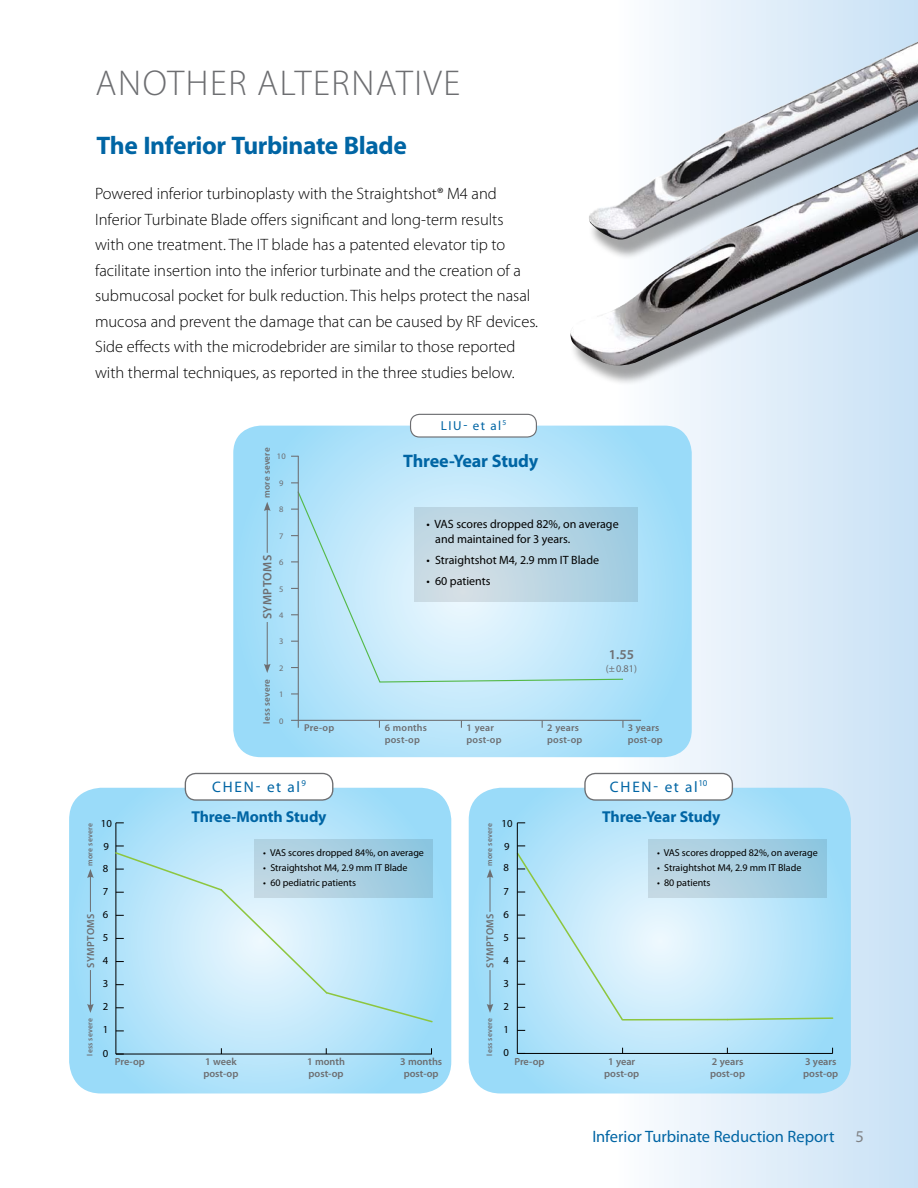
<style>
.page{position:relative;width:918px;height:1188px;background:#fff}
.page>*{position:absolute;margin:0;border:0;box-sizing:border-box;transform-origin:0 0}
.t1{font:300 36px "Myriad Pro";color:#6d6e71}
.t2{font:700 25.5px "Myriad Pro";letter-spacing:-.015em;color:#0065a4}
.t3{font:700 18.15px "Myriad Pro";letter-spacing:-.01em;color:#0065a4}
.t4{font:300 16.5px/25.5px "Myriad Pro";color:#000}
.t5{font:16.5px "Myriad Pro";letter-spacing:-.005em;color:#0065a4}
.t6{font:16.5px "Myriad Pro";color:#808285}
.t7{font:700 15.9px "Myriad Pro";letter-spacing:-.01em;color:#0065a4}
.t8{font:15.3px "Myriad Pro";letter-spacing:.105em;color:#0065a4}
.t9{font:600 13.65px "Myriad Pro";color:#6d6e71}
.t10{font:13.05px "Myriad Pro";color:#0065a4}
.t11{font:600 12.15px "Myriad Pro";letter-spacing:.04em;color:#6d6e71}
.t12{font:12px/14.9px "Myriad Pro";color:#000}
.t13{font:10.65px "Myriad Pro";color:#000}
.t14{font:600 10.35px/12.1px "Myriad Pro";color:#6d6e71}
.t15{font:600 10.2px "Myriad Pro";letter-spacing:.04em;color:#6d6e71}
.t16{font:10.2px "Myriad Pro";color:#6d6e71}
.t17{font:10.05px "Myriad Pro";color:#000}
.t18{font:600 10.05px/11.6px "Myriad Pro";letter-spacing:.02em;color:#6d6e71}
.t19{font:600 9.15px "Myriad Pro";letter-spacing:.02em;color:#6d6e71}
.t20{font:8.4px "Myriad Pro";color:#6d6e71}
.t21{font:600 7.65px "Myriad Pro";letter-spacing:.02em;color:#6d6e71}
</style>
<div class="page">
<div style="left:609px;top:0;width:309px;height:1188px;background:linear-gradient(to right,#fdfdfe,#c7e1f5)"></div>
<svg style="left:233px;top:426px;width:459px;height:331px"></svg>
<svg style="left:69px;top:788px;width:382px;height:306px"></svg>
<svg style="left:469px;top:788px;width:382px;height:306px"></svg>
<hr style="left:116px;top:1054px;width:316px;height:1px;background:#000">
<hr style="left:116px;top:823px;width:1px;height:231px;background:#000">
<svg style="left:114px;top:846px;width:320px;height:178px"></svg>
<hr style="left:622px;top:1019px;width:106px;height:2px;background:#8dc63f">
<svg style="left:726px;top:1017px;width:108px;height:4px"></svg>
<hr style="left:517px;top:1053px;width:316px;height:1px;background:#000">
<hr style="left:517px;top:823px;width:1px;height:230px;background:#000">
<svg style="left:515px;top:846px;width:110px;height:176px"></svg>
<hr style="left:90px;top:876px;width:1px;height:36px;background:#6d6e71">
<svg style="left:87px;top:869px;width:7px;height:9px"></svg>
<hr style="left:90px;top:970px;width:1px;height:36px;background:#6d6e71">
<svg style="left:87px;top:1004px;width:7px;height:9px"></svg>
<hr style="left:490px;top:876px;width:1px;height:36px;background:#6d6e71">
<svg style="left:487px;top:869px;width:6px;height:9px"></svg>
<hr style="left:490px;top:970px;width:1px;height:36px;background:#6d6e71">
<svg style="left:487px;top:1004px;width:6px;height:9px"></svg>
<div style="left:185px;top:773px;width:148px;height:27px;background:#fff;border-radius:10px"></div>
<div style="left:185px;top:773px;width:148px;height:28px;border:1px solid #6d6e71;border-radius:10px"></div>
<div style="left:585px;top:773px;width:147px;height:27px;background:#fff;border-radius:10px"></div>
<div style="left:584px;top:773px;width:149px;height:28px;border:1px solid #6d6e71;border-radius:10px"></div>
<div style="left:255px;top:839px;width:178px;height:58px;background:linear-gradient(to right,#c2d8e3,#91c7e0)"></div>
<div style="left:649px;top:839px;width:178px;height:58px;background:linear-gradient(to right,#c2d8e3,#93c8e0)"></div>
<svg style="left:297px;top:490px;width:327px;height:193px"></svg>
<hr style="left:291px;top:720px;width:350px;height:1px;background:#6d6e71">
<hr style="left:298px;top:456px;width:1px;height:272px;background:#6d6e71">
<hr style="left:267px;top:509px;width:1px;height:44px;background:#6d6e71">
<svg style="left:264px;top:502px;width:7px;height:9px"></svg>
<hr style="left:267px;top:622px;width:1px;height:44px;background:#6d6e71">
<svg style="left:264px;top:664px;width:7px;height:9px"></svg>
<div style="left:411px;top:414px;width:125px;height:23px;background:#fff;border-radius:9px"></div>
<div style="left:410px;top:414px;width:127px;height:24px;border:1px solid #6d6e71;border-radius:9px"></div>
<svg style="left:414px;top:507px;width:223px;height:95px"></svg>
<div style="left:570px;top:116px;width:348px;height:271px;background:#000;opacity:.36"></div>
<img style="left:570px;top:147px;width:348px;height:218px">
<div style="left:589px;top:0;width:329px;height:260px;background:#000;opacity:.35"></div>
<img style="left:589px;top:41px;width:329px;height:199px">
<h1 class="t1" style="left:95px;top:61px;width:45px">Another</h1>
<h1 class="t1" style="left:257px;top:61px;width:42px">Alternative</h1>
<h2 class="t2" style="left:96px;top:129px;width:312px">The Inferior Turbinate Blade</h2>
<p class="t4" style="left:95px;top:181px;width:445px">Powered inferior turbinoplasty with the Straightshot® M4 and Inferior Turbinate Blade offers significant and long-term results<br>with one treatment. The IT blade has a patented elevator tip to facilitate insertion into the inferior turbinate and the creation of a submucosal pocket for bulk reduction. This helps protect the nasal mucosa and prevent the damage that can be caused by RF devices.<br>Side effects with the microdebrider are similar to those reported with thermal techniques, as reported in the three studies below.</p>
<p class="t19" style="left:261px;top:498px;width:52px;rotate:-90deg">more severe</p>
<p class="t20" style="left:277px;top:452px;width:10px">10</p>
<p class="t20" style="left:279px;top:478px;width:6px">9</p>
<p class="t20" style="left:279px;top:504px;width:6px">8</p>
<p class="t20" style="left:279px;top:531px;width:6px">7</p>
<p class="t20" style="left:279px;top:557px;width:6px">6</p>
<p class="t20" style="left:279px;top:584px;width:6px">5</p>
<p class="t20" style="left:279px;top:610px;width:6px">4</p>
<p class="t20" style="left:279px;top:636px;width:6px">3</p>
<p class="t20" style="left:279px;top:663px;width:6px">2</p>
<p class="t20" style="left:279px;top:689px;width:6px">1</p>
<p class="t20" style="left:279px;top:716px;width:6px">0</p>
<p class="t11" style="left:260px;top:619px;width:65px;rotate:-90deg">symptoms</p>
<p class="t19" style="left:261px;top:724px;width:46px;rotate:-90deg">less severe</p>
<p class="t10" style="left:441px;top:417px;width:67px">Liu- et al<sup>5</sup></p>
<p class="t3" style="left:403px;top:449px;width:137px">Three-Year Study</p>
<p class="t12" style="left:435px;top:516px;width:185px;text-indent:-9px">• VAS scores dropped 82%, on average and maintained for 3 years.</p>
<p class="t12" style="left:427px;top:552px;width:174px">• Straightshot M4, 2.9 mm IT Blade</p>
<p class="t12" style="left:427px;top:573px;width:66px">• 60 patients</p>
<p class="t9" style="left:609px;top:646px;width:27px">1.55</p>
<p class="t16" style="left:606px;top:663px;width:33px">(±0.81)</p>
<p class="t18" style="left:304px;top:722px;width:32px">Pre-op</p>
<p class="t18" style="left:385px;top:722px;width:44px">6 months post-op</p>
<p class="t18" style="left:467px;top:722px;width:37px">1 year post-op</p>
<p class="t18" style="left:547px;top:722px;width:37px">2 years post-op</p>
<p class="t18" style="left:628px;top:722px;width:37px">3 years post-op</p>
<p class="t8" style="left:212px;top:777px;width:22px">Chen</p>
<p class="t8" style="left:256px;top:777px;width:52px">- et al<sup>9</sup></p>
<p class="t8" style="left:610px;top:777px;width:22px">Chen</p>
<p class="t8" style="left:654px;top:777px;width:55px">- et al<sup>10</sup></p>
<p class="t21" style="left:85px;top:866px;width:44px;rotate:-90deg">more severe</p>
<p class="t13" style="left:101px;top:817px;width:13px">10</p>
<p class="t13" style="left:104px;top:840px;width:7px">9</p>
<p class="t13" style="left:103px;top:861px;width:7px">8</p>
<p class="t13" style="left:103px;top:885px;width:7px">7</p>
<p class="t7" style="left:191px;top:806px;width:137px">Three-Month Study</p>
<p class="t7" style="left:602px;top:806px;width:120px">Three-Year Study</p>
<p class="t13" style="left:502px;top:817px;width:12px">10</p>
<p class="t21" style="left:485px;top:866px;width:44px;rotate:-90deg">more severe</p>
<p class="t13" style="left:504px;top:840px;width:7px">9</p>
<p class="t17" style="left:263px;top:846px;width:162px">• VAS scores dropped 84%, on average</p>
<p class="t17" style="left:263px;top:862px;width:146px">• Straightshot M4, 2.9 mm IT Blade</p>
<p class="t17" style="left:263px;top:877px;width:94px">• 60 pediatric patients</p>
<p class="t17" style="left:657px;top:846px;width:162px">• VAS scores dropped 82%, on average</p>
<p class="t17" style="left:657px;top:862px;width:146px">• Straightshot M4, 2.9 mm IT Blade</p>
<p class="t17" style="left:657px;top:877px;width:55px">• 80 patients</p>
<p class="t13" style="left:504px;top:861px;width:7px">8</p>
<p class="t13" style="left:504px;top:884px;width:7px">7</p>
<p class="t15" style="left:84px;top:968px;width:55px;rotate:-90deg">symptoms</p>
<p class="t13" style="left:103px;top:908px;width:7px">6</p>
<p class="t13" style="left:103px;top:931px;width:7px">5</p>
<p class="t13" style="left:103px;top:954px;width:7px">4</p>
<p class="t15" style="left:484px;top:968px;width:55px;rotate:-90deg">symptoms</p>
<p class="t13" style="left:504px;top:907px;width:7px">6</p>
<p class="t13" style="left:504px;top:930px;width:7px">5</p>
<p class="t13" style="left:504px;top:954px;width:7px">4</p>
<p class="t13" style="left:103px;top:977px;width:7px">3</p>
<p class="t13" style="left:504px;top:977px;width:7px">3</p>
<p class="t13" style="left:103px;top:1000px;width:7px">2</p>
<p class="t13" style="left:504px;top:1000px;width:7px">2</p>
<p class="t21" style="left:85px;top:1056px;width:39px;rotate:-90deg">less severe</p>
<p class="t21" style="left:485px;top:1056px;width:39px;rotate:-90deg">less severe</p>
<p class="t13" style="left:504px;top:1023px;width:7px">1</p>
<p class="t13" style="left:103px;top:1023px;width:7px">1</p>
<p class="t13" style="left:504px;top:1046px;width:7px">0</p>
<p class="t13" style="left:103px;top:1046px;width:7px">0</p>
<p class="t14" style="left:115px;top:1055px;width:32px">Pre-op</p>
<p class="t14" style="left:400px;top:1055px;width:44px">3 months</p>
<p class="t14" style="left:514px;top:1055px;width:32px">Pre-op</p>
<p class="t14" style="left:404px;top:1067px;width:37px">post-op</p>
<p class="t14" style="left:203px;top:1055px;width:37px">1 week post-op</p>
<p class="t14" style="left:307px;top:1055px;width:39px">1 month post-op</p>
<p class="t14" style="left:604px;top:1055px;width:37px;text-align:center">1 year post-op</p>
<p class="t14" style="left:710px;top:1055px;width:37px">2 years post-op</p>
<p class="t14" style="left:803px;top:1055px;width:37px">3 years post-op</p>
<p class="t5" style="left:592px;top:1126px;width:244px">Inferior Turbinate Reduction Report</p>
<p class="t6" style="left:856px;top:1126px;width:10px">5</p>
</div>
